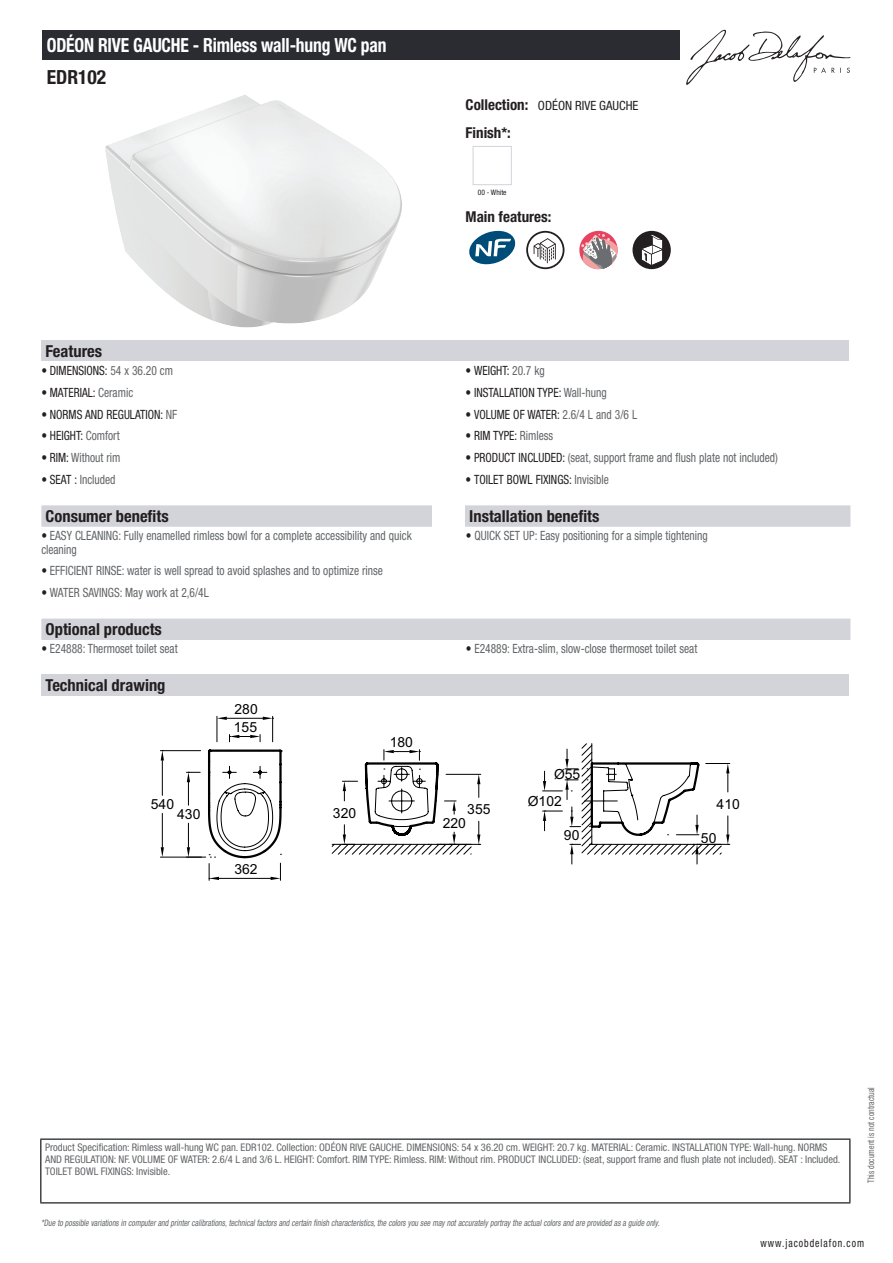
<style>
.page{position:relative;width:893px;height:1263px;background:#fff}
.page>*{position:absolute;margin:0;border:0;box-sizing:border-box;transform-origin:0 0}
.t1{font:700 condensed 19.5px "Helvetica Neue LT Std";letter-spacing:-.01em;color:#fff;scale:.9 1}
.t2{font:700 condensed 19.5px "Helvetica Neue LT Std";color:#231f20}
.t3{font:700 condensed 16.5px "Helvetica Neue LT Std";color:#231f20}
.t4{font:700 condensed 15px "Helvetica Neue LT Std";color:#231f20}
.t5{font:13.95px "Arial";color:#000001}
.t6{font:condensed 12.75px/13.5px "Helvetica Neue LT Std";color:#626568;scale:.9 1}
.t7{font:condensed 12.75px "Helvetica Neue LT Std";color:#231f20;scale:.9 1}
.t8{font:condensed 12.75px "Helvetica Neue LT Std";color:#231f20}
.t9{font:condensed 11.25px "Helvetica Neue LT Std";letter-spacing:.1em;color:#231f20;scale:.87 1}
.t10{font:condensed 10.5px/12px "Helvetica Neue LT Std";color:#626568}
.t11{font:italic condensed 9px "Helvetica Neue LT Std";color:#626568;scale:.87 1}
.t12{font:condensed 9px "Helvetica Neue LT Std";color:#626568;scale:.87 1}
.t13{font:condensed 7.5px "Helvetica Neue LT Std";color:#231f20}
.s1{font-weight:700;font-size:15px}
.s2{color:#626568}
.s3{color:#231f20}
</style>
<div class="page">
<svg style="left:686px;top:30px;width:164px;height:55px"></svg>
<img style="left:105px;top:95px;width:297px;height:232px">
<div style="left:473px;top:146px;width:39px;height:39px;border:1px solid #d3d4da"></div>
<svg style="left:469px;top:231px;width:46px;height:33px"></svg>
<svg style="left:526px;top:231px;width:38px;height:38px"></svg>
<svg style="left:579px;top:231px;width:39px;height:38px"></svg>
<svg style="left:581px;top:234px;width:37px;height:35px"></svg>
<div style="left:632px;top:231px;width:39px;height:38px;background:#231f20;border-radius:50%"></div>
<svg style="left:641px;top:234px;width:22px;height:32px"></svg>
<div style="left:41px;top:340px;width:808px;height:21px;background:#d3d4da"></div>
<svg style="left:41px;top:505px;width:809px;height:22px;background:#d4d5db"></svg>
<div style="left:432px;top:505px;width:33px;height:22px;background:#fff"></div>
<div style="left:41px;top:619px;width:809px;height:21px;background:#d3d4da"></div>
<div style="left:41px;top:674px;width:808px;height:22px;background:#d3d4da"></div>
<hr style="left:160px;top:857px;width:41px;height:1px;background:#000001">
<hr style="left:160px;top:750px;width:41px;height:1px;background:#000001">
<hr style="left:162px;top:813px;width:1px;height:34px;background:#000001">
<hr style="left:162px;top:760px;width:1px;height:35px;background:#000001">
<svg style="left:161px;top:847px;width:3px;height:10px"></svg>
<svg style="left:161px;top:750px;width:3px;height:10px"></svg>
<svg style="left:186px;top:716px;width:544px;height:164px"></svg>
<div style="left:43px;top:30px;width:637px;height:30px;background:#2a2c32"></div>
<hr style="left:40px;top:1138px;width:810px;height:2px;background:#040503">
<hr style="left:40px;top:1140px;width:1px;height:62px;background:#040503">
<hr style="left:849px;top:1140px;width:1px;height:62px;background:#040503">
<hr style="left:40px;top:1202px;width:810px;height:1px;background:#040503">
<h1 class="t1" style="left:47px;top:33px;width:379px">ODÉON RIVE GAUCHE - Rimless wall-hung WC pan</h1>
<h1 class="t2" style="left:47px;top:65px;width:61px">EDR102</h1>
<p class="t8" style="left:466px;top:98px;width:174px"><span class="s1">Collection:</span> ODÉON RIVE GAUCHE</p>
<p class="t4" style="left:466px;top:123px;width:47px">Finish*:</p>
<p class="t13" style="left:478px;top:188px;width:30px">00 - White</p>
<p class="t4" style="left:466px;top:208px;width:87px">Main features:</p>
<p class="t3" style="left:46px;top:341px;width:58px">Features</p>
<p class="t7" style="left:41px;top:363px;width:148px">• DIMENSIONS: <span class="s2">54 x 36.20 cm</span></p>
<p class="t7" style="left:466px;top:363px;width:90px">• WEIGHT: <span class="s2">20.7 kg</span></p>
<p class="t7" style="left:41px;top:385px;width:104px">• MATERIAL: <span class="s2">Ceramic</span></p>
<p class="t7" style="left:466px;top:385px;width:158px">• INSTALLATION TYPE: <span class="s2">Wall-hung</span></p>
<p class="t7" style="left:41px;top:407px;width:153px">• NORMS AND REGULATION: <span class="s2">NF</span></p>
<p class="t7" style="left:466px;top:407px;width:192px">• VOLUME OF WATER: <span class="s2">2.6/4 L and 3/6 L</span></p>
<p class="t7" style="left:41px;top:428px;width:88px">• HEIGHT: <span class="s2">Comfort</span></p>
<p class="t7" style="left:466px;top:428px;width:99px">• RIM TYPE: <span class="s2">Rimless</span></p>
<p class="t6" style="left:41px;top:451px;width:89px"><span class="s3">• RIM:</span> Without rim</p>
<p class="t6" style="left:466px;top:451px;width:349px"><span class="s3">• PRODUCT INCLUDED:</span> (seat, support frame and flush plate not included)</p>
<p class="t6" style="left:41px;top:473px;width:84px"><span class="s3">• SEAT :</span> Included</p>
<p class="t7" style="left:466px;top:472px;width:161px">• TOILET BOWL FIXINGS: <span class="s2">Invisible</span></p>
<p class="t3" style="left:46px;top:506px;width:125px">Consumer benefits</p>
<p class="t3" style="left:469px;top:506px;width:132px">Installation benefits</p>
<p class="t6" style="left:41px;top:529px;width:413px"><span class="s3">•</span> EASY CLEANING: Fully enamelled rimless bowl for a complete accessibility and quick cleaning</p>
<p class="t6" style="left:466px;top:529px;width:270px"><span class="s3">•</span> QUICK SET UP: Easy positioning for a simple tightening</p>
<p class="t6" style="left:41px;top:564px;width:381px"><span class="s3">•</span> EFFICIENT RINSE: water is well spread to avoid splashes and to optimize rinse</p>
<p class="t6" style="left:41px;top:586px;width:188px"><span class="s3">•</span> WATER SAVINGS: May work at 2,6/4L</p>
<p class="t3" style="left:46px;top:619px;width:118px">Optional products</p>
<p class="t6" style="left:41px;top:642px;width:153px"><span class="s3">•</span> E24888: Thermoset toilet seat</p>
<p class="t6" style="left:466px;top:642px;width:259px"><span class="s3">•</span> E24889: Extra-slim, slow-close thermoset toilet seat</p>
<p class="t3" style="left:46px;top:675px;width:121px">Technical drawing</p>
<p class="t5" style="left:234px;top:700px;width:25px">280</p>
<p class="t5" style="left:151px;top:795px;width:25px">540</p>
<p class="t5" style="left:177px;top:804px;width:25px">430</p>
<p class="t5" style="left:234px;top:718px;width:25px">155</p>
<p class="t5" style="left:234px;top:860px;width:25px">362</p>
<p class="t5" style="left:333px;top:803px;width:25px">320</p>
<p class="t5" style="left:390px;top:733px;width:25px">180</p>
<p class="t5" style="left:467px;top:800px;width:25px">355</p>
<p class="t5" style="left:443px;top:813px;width:25px">220</p>
<p class="t5" style="left:554px;top:765px;width:28px">Ø55</p>
<p class="t5" style="left:528px;top:791px;width:36px">Ø102</p>
<p class="t5" style="left:717px;top:794px;width:25px">410</p>
<p class="t5" style="left:564px;top:826px;width:17px">90</p>
<p class="t5" style="left:701px;top:829px;width:17px">50</p>
<p class="t10" style="left:45px;top:1141px;width:797px">Product Specification: Rimless wall-hung WC pan. EDR102. Collection: ODÉON RIVE GAUCHE. DIMENSIONS: 54 x 36.20 cm. WEIGHT: 20.7 kg. MATERIAL: Ceramic. INSTALLATION TYPE: Wall-hung. NORMS<br>AND REGULATION: NF. VOLUME OF WATER: 2.6/4 L and 3/6 L. HEIGHT: Comfort. RIM TYPE: Rimless. RIM: Without rim. PRODUCT INCLUDED: (seat, support frame and flush plate not included). SEAT : Included.<br>TOILET BOWL FIXINGS: Invisible.</p>
<p class="t11" style="left:41px;top:1217px;width:714px">*Due to possible variationsin computerand printercalibrations,technicalfactorsand certain finish characteristics,the colorsyou see maynotaccuratelyportraythe actualcolorsand are provided asa guide only.</p>
<p class="t12" style="left:866px;top:1183px;width:111px;rotate:-90deg">This document is not contractual</p>
<p class="t9" style="left:760px;top:1237px;width:121px">www.jacobdelafon.com</p>
</div>
